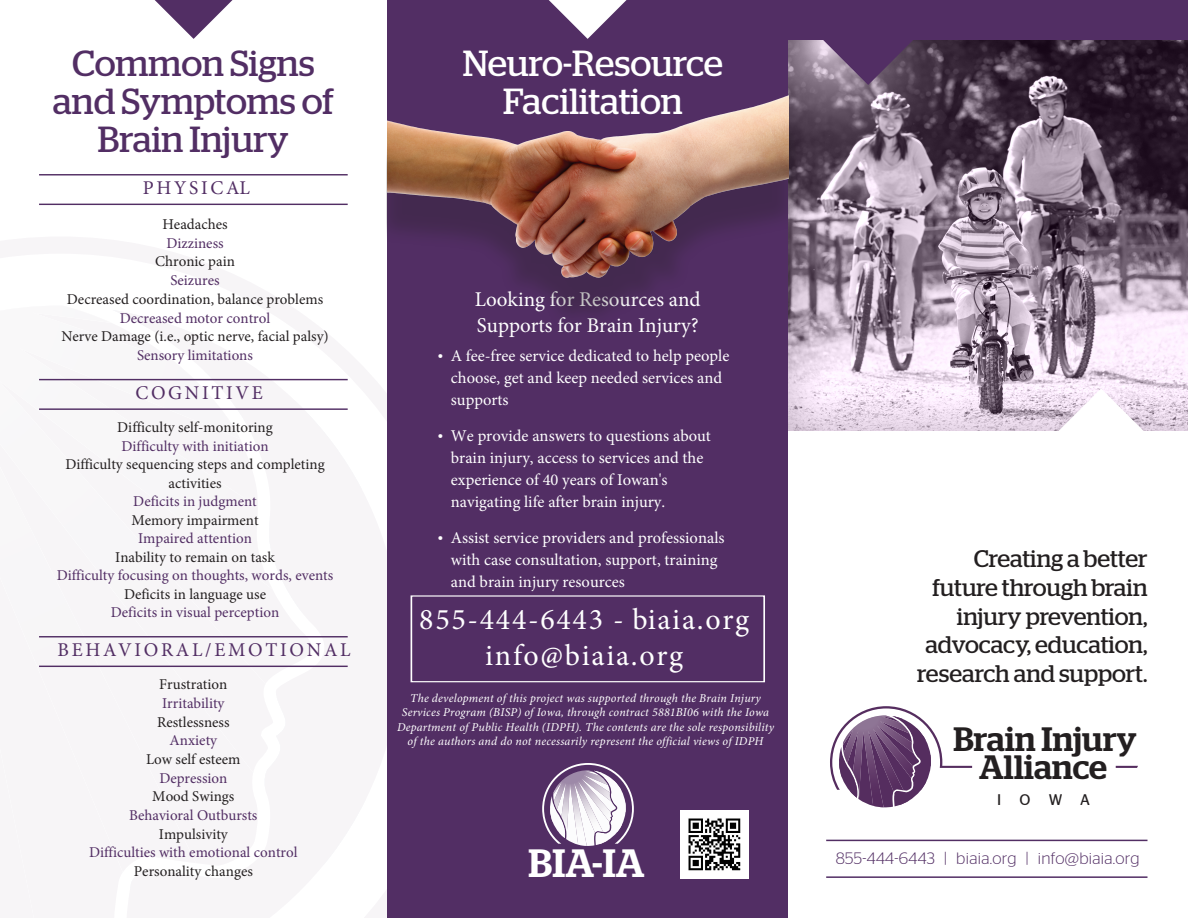
<style>
.page{position:relative;width:1188px;height:918px;background:#fff}
.page>*{position:absolute;margin:0;border:0;box-sizing:border-box;transform-origin:0 0}
.t1{font:500 39.45px "Stag";color:#fff}
.t2{font:36.3px/38.1px "Stag";color:#522e64;text-align:center}
.t3{font:36.3px/38.1px "Stag";letter-spacing:-.005em;color:#fff;text-align:center}
.t4{font:500 33.75px "Stag";letter-spacing:.005em;color:#231f20}
.t5{font:30px/35.8px "Minion Pro";letter-spacing:.055em;color:#fff;text-align:center}
.t6{font:24px/28.8px "Stag";letter-spacing:-.005em;color:#231f20;text-align:right}
.t7{font:21px/25.8px "Minion Pro";color:#fff}
.t8{font:19.5px "Minion Pro";letter-spacing:.135em;color:#522e64}
.t9{font:16.5px/22px "Minion Pro";color:#fff}
.t10{font:300 16.5px "Stag Sans";letter-spacing:.02em;color:#522e64}
.t11{font:15.45px "Stag Sans";color:#231f20}
.t12{font:15px/18.5px "Minion Pro";color:#231f20;text-align:center}
.t13{font:15px "Minion Pro";color:#522e64}
.t14{font:italic 12px/14.4px "Minion Pro";letter-spacing:.015em;color:#fff;text-align:center}
.s1{font-family:"Stag Sans";font-weight:300}
</style>
<div class="page">
<svg style="left:39px;top:378px;width:309px;height:290px;fill:#f7f5f7"></svg>
<div style="left:787px;top:0;width:401px;height:180px;background:#522e64"></div>
<svg style="left:830px;top:706px;width:142px;height:101px"></svg>
<svg style="left:1116px;top:766px;width:22px;height:2px"></svg>
<svg style="left:787px;top:40px;width:401px;height:391px;background:#928393"></svg>
<svg style="left:823px;top:40px;width:90px;height:45px"></svg>
<svg style="left:1056px;top:388px;width:90px;height:43px"></svg>
<div style="left:387px;top:0;width:400px;height:918px;background:#522e64"></div>
<div style="left:372px;top:119px;width:430px;height:210px;background:#231f20;opacity:.3"></div>
<img style="left:388px;top:52px;width:400px;height:268px">
<svg style="left:549px;top:0;width:78px;height:39px"></svg>
<div style="left:411px;top:595px;width:354px;height:87px;border:1px solid #fff"></div>
<hr style="left:826px;top:840px;width:322px;height:1px;background:#522e64">
<hr style="left:826px;top:876px;width:322px;height:2px;background:#522e64">
<hr style="left:39px;top:636px;width:309px;height:1px;background:#522e64">
<hr style="left:39px;top:666px;width:309px;height:1px;background:#522e64">
<div style="left:322px;top:89px;width:63px;height:170px;background:#fff"></div>
<svg style="left:155px;top:0;width:77px;height:39px"></svg>
<hr style="left:39px;top:174px;width:309px;height:1px;background:#522e64">
<hr style="left:39px;top:204px;width:309px;height:1px;background:#522e64">
<hr style="left:39px;top:379px;width:309px;height:1px;background:#522e64">
<hr style="left:39px;top:408px;width:309px;height:2px;background:#522e64">
<svg style="left:542px;top:763px;width:92px;height:83px"></svg>
<img style="left:681px;top:811px;width:67px;height:67px">
<h2 class="t2" style="left:53px;top:44px;width:282px">Common Signs and Symptoms of<br>Brain Injury</h2>
<h3 class="t8" style="left:143px;top:175px;width:109px">PHYSICAL</h3>
<p class="t12" style="left:162px;top:215px;width:67px">Headaches</p>
<p class="t13" style="left:166px;top:233px;width:59px">Dizziness</p>
<p class="t12" style="left:155px;top:252px;width:81px">Chronic pain</p>
<p class="t13" style="left:170px;top:270px;width:51px">Seizures</p>
<p class="t12" style="left:67px;top:290px;width:258px">Decreased coordination, balance problems</p>
<p class="t13" style="left:120px;top:308px;width:152px">Decreased motor control</p>
<p class="t12" style="left:61px;top:327px;width:269px">Nerve Damage (i.e., optic nerve, facial palsy)</p>
<p class="t13" style="left:137px;top:345px;width:117px">Sensory limitations</p>
<h3 class="t8" style="left:135px;top:380px;width:129px">COGNITIVE</h3>
<p class="t12" style="left:117px;top:418px;width:157px">Difficulty self-monitoring</p>
<p class="t13" style="left:122px;top:436px;width:149px">Difficulty with initiation</p>
<p class="t12" style="left:65px;top:455px;width:261px">Difficulty sequencing steps and completing activities</p>
<p class="t13" style="left:133px;top:491px;width:125px">Deficits in judgment</p>
<p class="t12" style="left:131px;top:511px;width:129px">Memory impairment</p>
<p class="t13" style="left:138px;top:528px;width:115px">Impaired attention</p>
<p class="t12" style="left:115px;top:548px;width:161px">Inability to remain on task</p>
<p class="t13" style="left:57px;top:565px;width:278px">Difficulty focusing on thoughts, words, events</p>
<p class="t12" style="left:124px;top:585px;width:144px">Deficits in language use</p>
<p class="t13" style="left:111px;top:602px;width:170px">Deficits in visual perception</p>
<h3 class="t8" style="left:58px;top:637px;width:295px">BEHAVIORAL/EMOTIONAL</h3>
<p class="t12" style="left:159px;top:675px;width:70px">Frustration</p>
<p class="t13" style="left:162px;top:693px;width:64px">Irritability</p>
<p class="t12" style="left:157px;top:713px;width:74px">Restlessness</p>
<p class="t13" style="left:170px;top:731px;width:49px">Anxiety</p>
<p class="t12" style="left:146px;top:750px;width:96px">Low self esteem</p>
<p class="t13" style="left:159px;top:768px;width:70px">Depression</p>
<p class="t12" style="left:152px;top:787px;width:84px">Mood Swings</p>
<p class="t13" style="left:129px;top:805px;width:130px">Behavioral Outbursts</p>
<p class="t12" style="left:159px;top:825px;width:70px">Impulsivity</p>
<p class="t13" style="left:89px;top:843px;width:210px">Difficulties with emotional control</p>
<p class="t12" style="left:134px;top:862px;width:121px">Personality changes</p>
<h2 class="t3" style="left:463px;top:44px;width:262px">Neuro-Resource<br>Facilitation</h2>
<h3 class="t7" style="left:475px;top:287px;width:227px">Looking for Resources and<br>Supports for Brain Injury?</h3>
<p class="t9" style="left:451px;top:345px;width:280px;text-indent:-13px"><span class="s1">•</span> A fee-free service dedicated to help people choose, get and keep needed services and supports</p>
<p class="t9" style="left:451px;top:425px;width:262px;text-indent:-13px"><span class="s1">•</span> We provide answers to questions about brain injury, access to services and the experience of 40 years of Iowan's navigating life after brain injury.</p>
<p class="t9" style="left:451px;top:527px;width:275px;text-indent:-13px"><span class="s1">•</span> Assist service providers and professionals with case consultation, support, training and brain injury resources</p>
<h3 class="t5" style="left:419px;top:602px;width:331px">855-444-6443 - biaia.org info@biaia.org</h3>
<p class="t14" style="left:397px;top:691px;width:378px">The development of this project was supported through the Brain Injury Services Program (BISP) of Iowa, through contract 5881BI06 with the Iowa Department of Public Health (IDPH). The contents are the sole responsibility of the authors and do not necessarily represent the official views of IDPH</p>
<h1 class="t1" style="left:529px;top:849px;width:118px">BIA-IA</h1>
<h3 class="t6" style="left:917px;top:544px;width:232px">Creating a better future through brain injury prevention, advocacy, education, research and support.</h3>
<h3 class="t4" style="left:953px;top:727px;width:185px">Brain Injury</h3>
<p class="t11" style="left:997px;top:791px;width:94px">IOWA</p>
<h3 class="t4" style="left:979px;top:755px;width:129px">Alliance</h3>
<p class="t10" style="left:836px;top:849px;width:305px">855-444-6443 | biaia.org | info@biaia.org</p>
</div>
